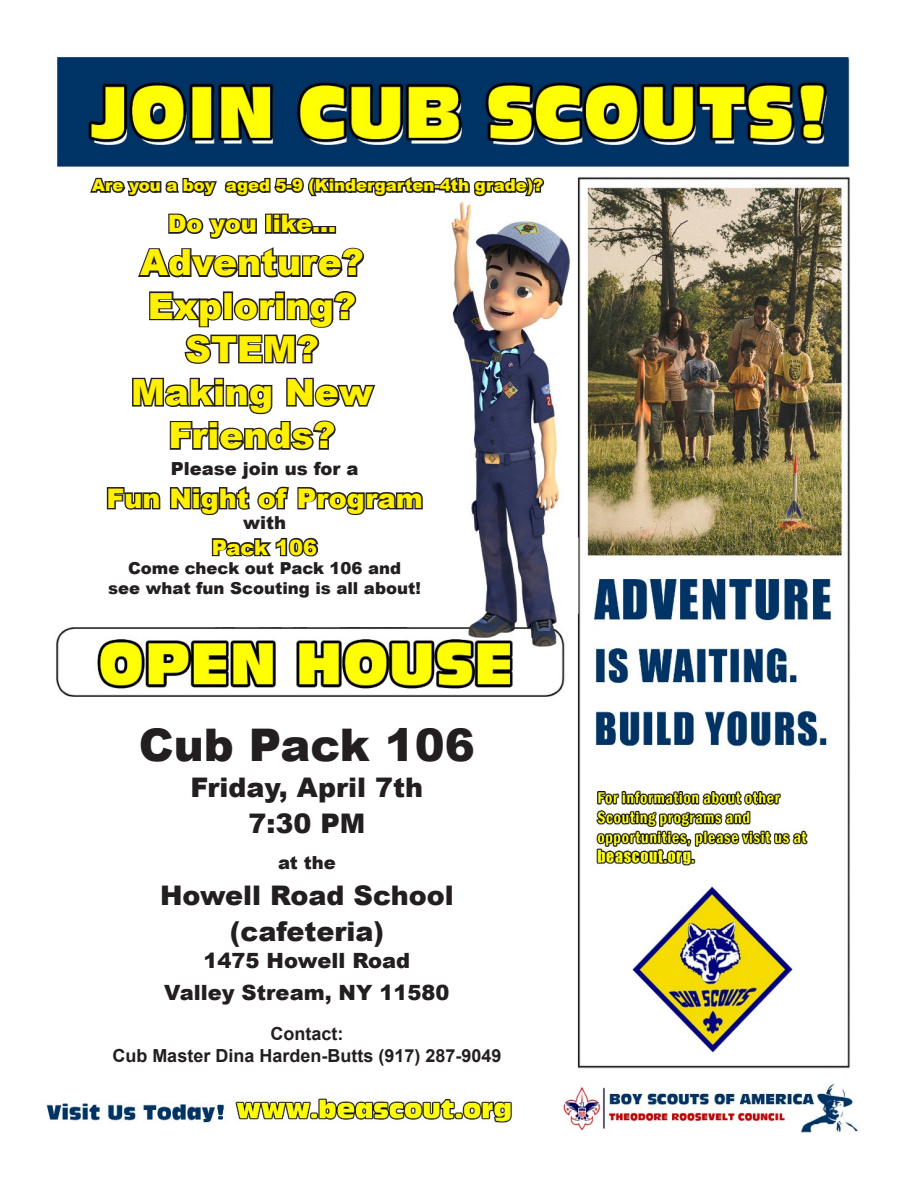
<style>
.page{position:relative;width:918px;height:1188px;background:#fff}
.page>*{position:absolute;margin:0;border:0;box-sizing:border-box;transform-origin:0 0}
.t1{font:900 45px "Arial";color:#231f20}
.t2{font:900 36px "Arial";color:#fff101}
.t3{font:900 27px "Arial";color:#231f20}
.t4{font:900 27px "Arial";color:#fff101}
.t5{font:900 24px "Arial";color:#fff101}
.t6{font:900 21px "Arial";color:#231f20}
.t7{font:900 21px "Arial";color:#fff101}
.t8{font:700 18px "Arial";color:#231f20}
.t9{font:900 18px "Arial";color:#231f20}
.t10{font:900 16.5px "Arial";color:#231f20}
.t11{font:900 16.5px "Arial";color:#fff101}
</style>
<div class="page">
<img style="left:46px;top:56px;width:812px;height:1077px">
<div style="left:87px;top:172px;width:461px;height:29px;background:#fff"></div>
<div style="left:64px;top:215px;width:376px;height:226px;background:#fff"></div>
<div style="left:78px;top:447px;width:392px;height:171px;background:#fff"></div>
<svg style="left:88px;top:172px;width:459px;height:27px"></svg>
<svg style="left:136px;top:211px;width:230px;height:67px"></svg>
<svg style="left:131px;top:291px;width:246px;height:160px"></svg>
<svg style="left:106px;top:487px;width:55px;height:23px"></svg>
<svg style="left:169px;top:486px;width:254px;height:30px"></svg>
<svg style="left:211px;top:537px;width:108px;height:20px"></svg>
<p class="t11" style="left:92px;top:173px;width:453px">Are you a boy aged 5-9 (Kindergarten-4th grade)?</p>
<p class="t5" style="left:168px;top:206px;width:170px">Do you like...</p>
<p class="t2" style="left:140px;top:236px;width:225px">Adventure?</p>
<p class="t2" style="left:148px;top:280px;width:210px">Exploring?</p>
<p class="t2" style="left:185px;top:323px;width:135px">STEM?</p>
<p class="t2" style="left:131px;top:366px;width:243px">Making New</p>
<p class="t2" style="left:169px;top:409px;width:168px">Friends?</p>
<p class="t9" style="left:171px;top:456px;width:189px">Please join us for a</p>
<p class="t4" style="left:106px;top:479px;width:318px">Fun Night of Program</p>
<p class="t9" style="left:243px;top:510px;width:44px">with</p>
<p class="t7" style="left:212px;top:532px;width:107px">Pack 106</p>
<p class="t10" style="left:128px;top:557px;width:275px">Come check out Pack 106 and</p>
<p class="t10" style="left:108px;top:576px;width:314px">see what fun Scouting is all about!</p>
<p class="t1" style="left:139px;top:712px;width:338px">Cub Pack 106</p>
<p class="t3" style="left:191px;top:768px;width:234px">Friday, April 7th</p>
<p class="t3" style="left:248px;top:804px;width:118px">7:30 PM</p>
<p class="t9" style="left:278px;top:849px;width:59px">at the</p>
<p class="t3" style="left:160px;top:876px;width:295px">Howell Road School</p>
<p class="t3" style="left:230px;top:912px;width:156px">(cafeteria)</p>
<p class="t6" style="left:204px;top:945px;width:208px">1475 Howell Road</p>
<p class="t6" style="left:164px;top:978px;width:287px">Valley Stream, NY 11580</p>
<p class="t8" style="left:270px;top:1022px;width:74px">Contact:</p>
<p class="t8" style="left:112px;top:1043px;width:391px">Cub Master Dina Harden-Butts (917) 287-9049</p>
</div>
